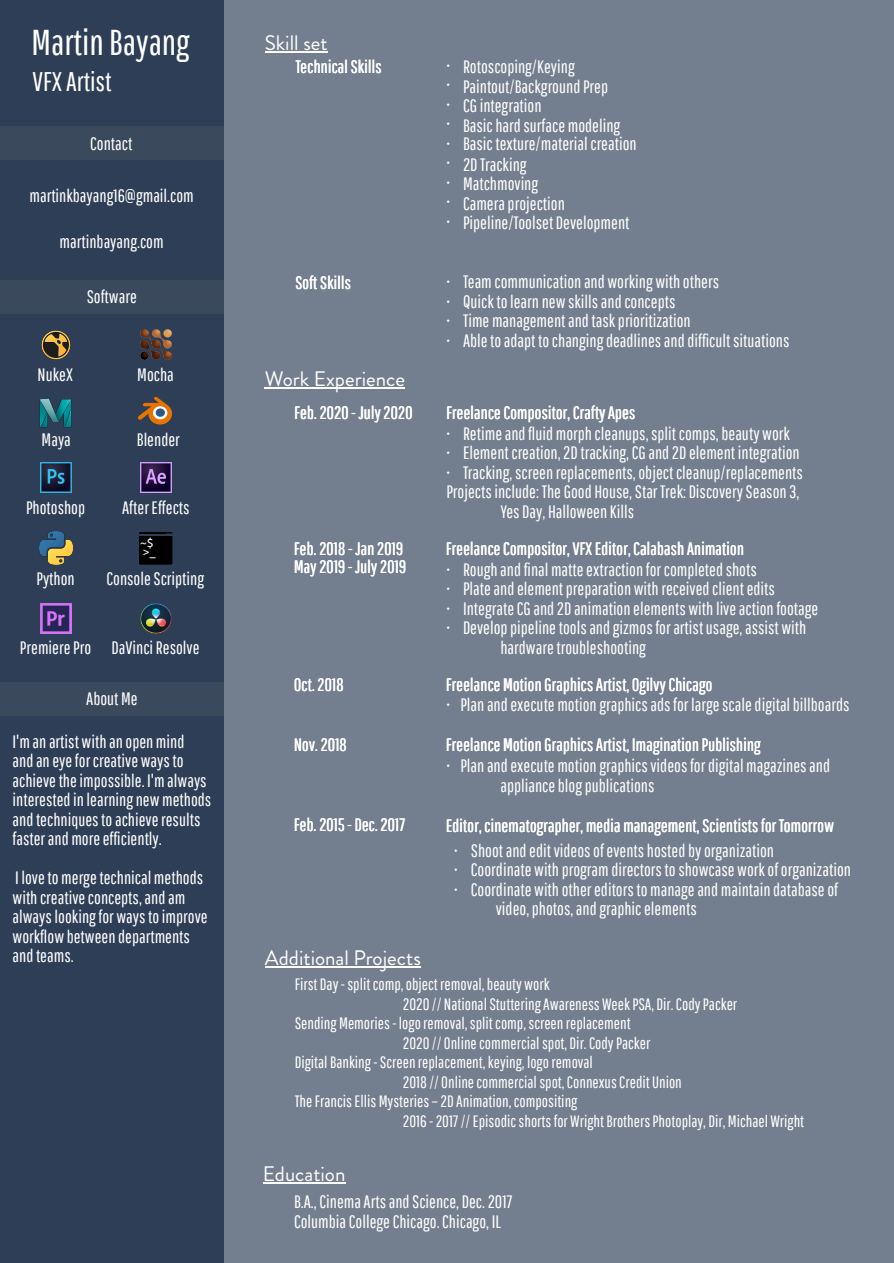
<style>
.page{position:relative;width:894px;height:1263px;background:#fff}
.page>*{position:absolute;margin:0;border:0;box-sizing:border-box;transform-origin:0 0}
.t1{font:36px "Pathway Gothic One";color:#fff}
.t2{font:27px "Pathway Gothic One";color:#fff}
.t3{font:21px "Brandon Grotesque";color:#fff}
.t4{font:18px/19.5px "Pathway Gothic One";color:#fff}
.t5{font:16.5px "Pathway Gothic One";color:#fff}
.t6{font:12px/9px "Ubuntu";color:#fff}
</style>
<div class="page">
<div style="left:223px;top:0;width:670px;height:1263px;background:#737e8e"></div>
<hr style="left:265px;top:966px;width:155px;height:1px;background:#fff">
<hr style="left:263px;top:1183px;width:82px;height:1px;background:#fff">
<hr style="left:265px;top:388px;width:140px;height:1px;background:#fff">
<hr style="left:265px;top:51px;width:62px;height:1px;background:#fff">
<div style="left:0;top:0;width:223px;height:1263px;background:#2d3e56"></div>
<div style="left:0;top:682px;width:223px;height:34px;background:#3b495d"></div>
<div style="left:0;top:280px;width:223px;height:34px;background:#3b495d"></div>
<img style="left:140px;top:603px;width:31px;height:31px">
<img style="left:40px;top:603px;width:31px;height:31px">
<div style="left:139px;top:532px;width:33px;height:33px;background:#000"></div>
<hr style="left:139px;top:535px;width:33px;height:1px;background:#2d3e56">
<img style="left:39px;top:532px;width:33px;height:33px">
<img style="left:140px;top:463px;width:31px;height:30px">
<img style="left:40px;top:463px;width:31px;height:30px">
<img style="left:140px;top:329px;width:31px;height:31px">
<img style="left:41px;top:330px;width:30px;height:30px">
<svg style="left:138px;top:397px;width:34px;height:27px"></svg>
<img style="left:40px;top:398px;width:31px;height:30px">
<div style="left:0;top:126px;width:223px;height:34px;background:#3b495d"></div>
<h1 class="t1" style="left:32px;top:28px;width:160px">Martin Bayang</h1>
<h2 class="t2" style="left:32px;top:71px;width:81px">VFX Artist</h2>
<p class="t4" style="left:90px;top:135px;width:44px">Contact</p>
<p class="t4" style="left:29px;top:187px;width:166px">martinkbayang16@gmail.com</p>
<p class="t4" style="left:60px;top:233px;width:105px">martinbayang.com</p>
<p class="t4" style="left:87px;top:288px;width:52px">Software</p>
<p class="t4" style="left:38px;top:366px;width:37px">NukeX</p>
<p class="t4" style="left:137px;top:366px;width:38px">Mocha</p>
<p class="t4" style="left:42px;top:431px;width:31px">Maya</p>
<p class="t4" style="left:137px;top:431px;width:45px">Blender</p>
<p class="t4" style="left:26px;top:499px;width:61px">Photoshop</p>
<p class="t4" style="left:122px;top:499px;width:69px">After Effects</p>
<p class="t6" style="left:140px;top:539px;width:17px">~$ &gt;_</p>
<p class="t4" style="left:36px;top:570px;width:40px">Python</p>
<p class="t4" style="left:106px;top:570px;width:99px">Console Scripting</p>
<p class="t4" style="left:20px;top:640px;width:181px">Premiere Pro DaVinci Resolve</p>
<p class="t4" style="left:86px;top:691px;width:53px">About Me</p>
<p class="t4" style="left:13px;top:733px;width:200px">I'm an artist with an open mind<br>and an eye for creative ways to achieve the impossible. I'm always interested in learning new methods and techniques to achieve results faster and more efficiently.</p>
<p class="t4" style="left:13px;top:869px;width:196px">I love to merge technical methods with creative concepts, and am always looking for ways to improve workflow between departments and teams.</p>
<p class="t3" style="left:265px;top:35px;width:64px">Skill set</p>
<p class="t4" style="left:295px;top:59px;width:88px">Technical Skills</p>
<p class="t4" style="left:295px;top:274px;width:57px">Soft Skills</p>
<p class="t3" style="left:265px;top:372px;width:142px">Work Experience</p>
<p class="t4" style="left:446px;top:59px;width:130px">• Rotoscoping/Keying</p>
<p class="t4" style="left:446px;top:78px;width:163px">• Paintout/Background Prep</p>
<p class="t4" style="left:446px;top:98px;width:97px">• CG integration</p>
<p class="t4" style="left:446px;top:117px;width:175px">• Basic hard surface modeling</p>
<p class="t4" style="left:446px;top:135px;width:192px">• Basic texture/material creation</p>
<p class="t4" style="left:446px;top:156px;width:82px">• 2D Tracking</p>
<p class="t4" style="left:446px;top:176px;width:93px">• Matchmoving</p>
<p class="t4" style="left:446px;top:195px;width:120px">• Camera projection</p>
<p class="t4" style="left:446px;top:215px;width:184px">• Pipeline/Toolset Development</p>
<p class="t4" style="left:446px;top:274px;width:274px">• Team communication and working with others</p>
<p class="t4" style="left:446px;top:293px;width:230px">• Quick to learn new skills and concepts</p>
<p class="t4" style="left:446px;top:313px;width:246px">• Time management and task prioritization</p>
<p class="t4" style="left:446px;top:332px;width:344px">• Able to adapt to changing deadlines and difficult situations</p>
<p class="t4" style="left:294px;top:404px;width:120px">Feb. 2020 - July 2020</p>
<p class="t4" style="left:446px;top:404px;width:190px">Freelance Compositor, Crafty Apes</p>
<p class="t4" style="left:446px;top:425px;width:345px">• Retime and fluid morph cleanups, split comps, beauty work</p>
<p class="t4" style="left:446px;top:444px;width:355px">• Element creation, 2D tracking, CG and 2D element integration</p>
<p class="t4" style="left:446px;top:464px;width:358px">• Tracking, screen replacements, object cleanup/replacements</p>
<p class="t4" style="left:446px;top:483px;width:354px">Projects include: The Good House, Star Trek: Discovery Season 3,</p>
<p class="t4" style="left:500px;top:503px;width:135px">Yes Day, Halloween Kills</p>
<p class="t4" style="left:294px;top:541px;width:114px;line-height:18px">Feb. 2018 - Jan 2019<br>May 2019 - July 2019</p>
<p class="t4" style="left:445px;top:540px;width:299px">Freelance Compositor, VFX Editor, Calabash Animation</p>
<p class="t4" style="left:446px;top:561px;width:312px">• Rough and final matte extraction for completed shots</p>
<p class="t4" style="left:446px;top:580px;width:330px">• Plate and element preparation with received client edits</p>
<p class="t4" style="left:446px;top:600px;width:373px">• Integrate CG and 2D animation elements with live action footage</p>
<p class="t4" style="left:500px;top:619px;width:307px;text-indent:-54px">• Develop pipeline tools and gizmos for artist usage, assist with hardware troubleshooting</p>
<p class="t4" style="left:294px;top:676px;width:51px">Oct. 2018</p>
<p class="t4" style="left:445px;top:676px;width:268px">Freelance Motion Graphics Artist, Ogilvy Chicago</p>
<p class="t4" style="left:446px;top:697px;width:404px">• Plan and execute motion graphics ads for large scale digital billboards</p>
<p class="t4" style="left:294px;top:736px;width:54px">Nov. 2018</p>
<p class="t4" style="left:445px;top:737px;width:316px">Freelance Motion Graphics Artist, Imagination Publishing</p>
<p class="t4" style="left:500px;top:757px;width:331px;text-indent:-54px">• Plan and execute motion graphics videos for digital magazines and appliance blog publications</p>
<p class="t4" style="left:294px;top:817px;width:113px">Feb. 2015 - Dec. 2017</p>
<p class="t4" style="left:445px;top:817px;width:389px">Editor, cinematographer, media management, Scientists for Tomorrow</p>
<p class="t4" style="left:454px;top:842px;width:321px">• Shoot and edit videos of events hosted by organization</p>
<p class="t4" style="left:454px;top:861px;width:398px">• Coordinate with program directors to showcase work of organization</p>
<p class="t4" style="left:495px;top:881px;width:343px;text-indent:-41px">• Coordinate with other editors to manage and maintain database of video, photos, and graphic elements</p>
<p class="t3" style="left:265px;top:950px;width:157px">Additional Projects</p>
<p class="t5" style="left:294px;top:978px;width:256px">First Day - split comp, object removal, beauty work</p>
<p class="t5" style="left:402px;top:997px;width:336px">2020 // National Stuttering Awareness Week PSA, Dir. Cody Packer</p>
<p class="t5" style="left:294px;top:1017px;width:337px">Sending Memories - logo removal, split comp, screen replacement</p>
<p class="t5" style="left:402px;top:1036px;width:249px">2020 // Online commercial spot, Dir. Cody Packer</p>
<p class="t5" style="left:294px;top:1056px;width:300px">Digital Banking - Screen replacement, keying, logo removal</p>
<p class="t5" style="left:402px;top:1075px;width:280px">2018 // Online commercial spot, Connexus Credit Union</p>
<p class="t5" style="left:294px;top:1095px;width:284px">The Francis Ellis Mysteries – 2D Animation, compositing</p>
<p class="t5" style="left:402px;top:1114px;width:403px">2016 - 2017 // Episodic shorts for Wright Brothers Photoplay, Dir, Michael Wright</p>
<p class="t3" style="left:263px;top:1167px;width:84px">Education</p>
<p class="t4" style="left:294px;top:1193px;width:220px">B.A., Cinema Arts and Science, Dec. 2017<br>Columbia College Chicago. Chicago, IL</p>
</div>
